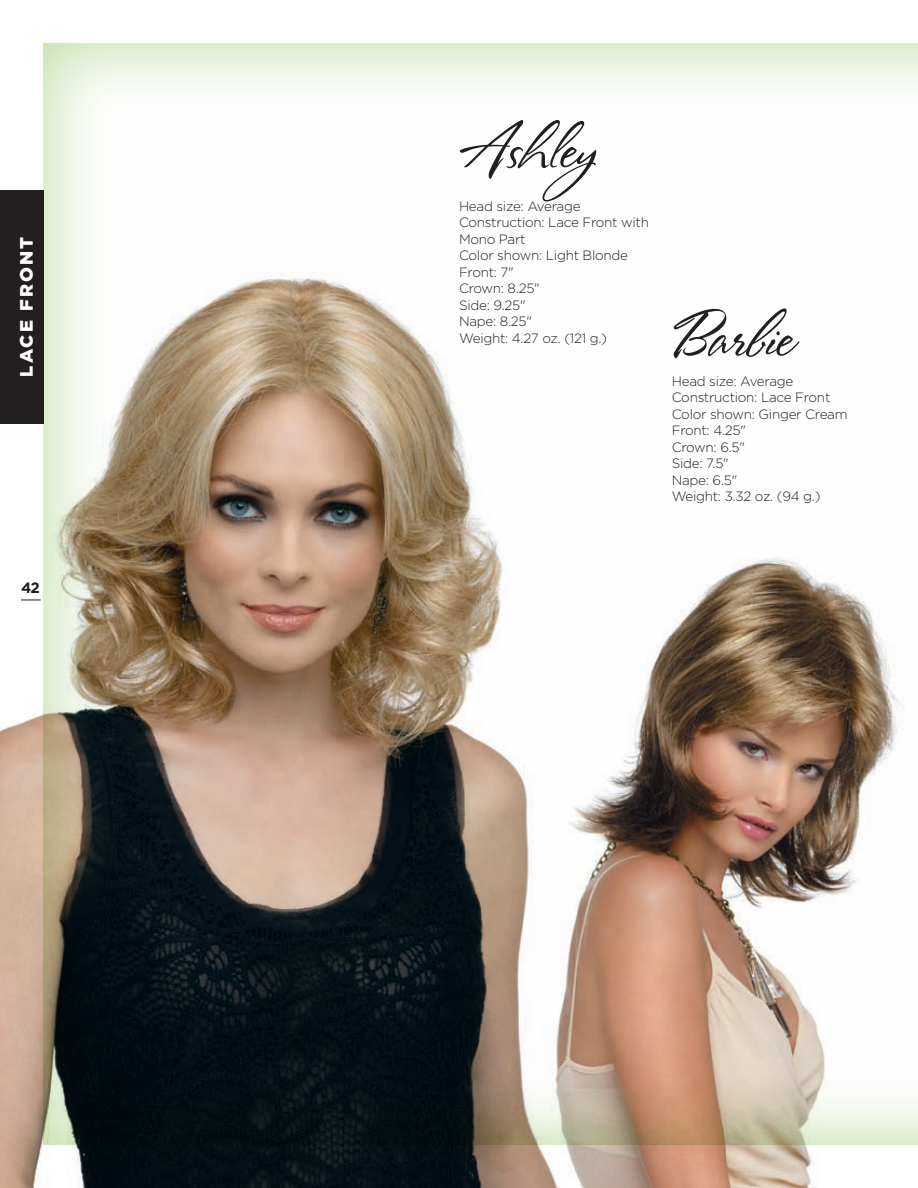
<style>
.page{position:relative;width:918px;height:1188px;background:#fff}
.page>*{position:absolute;margin:0;border:0;box-sizing:border-box;transform-origin:0 0}
.t1{font:60px "Stephanie Marie JF";color:#231f20}
.t2{font:900 18px "Gotham";letter-spacing:.12em;color:#fff}
.t3{font:700 15px "Gotham";color:#231f20}
.t4{font:300 13.5px/16.5px "Gotham";letter-spacing:-.02em;color:#231f20}
</style>
<div class="page">
<svg style="left:43px;top:43px;width:875px;height:195px"></svg>
<img style="left:0;top:238px;width:510px;height:950px">
<img style="left:510px;top:557px;width:383px;height:631px">
<img style="left:893px;top:191px;width:25px;height:954px">
<div style="left:0;top:190px;width:43px;height:233px;background:#231f20"></div>
<h2 class="t2" style="left:16px;top:377px;width:141px;rotate:-90deg">LACE FRONT</h2>
<p class="t3" style="left:21px;top:578px;width:20px">42</p>
<h1 class="t1" style="left:459px;top:111px;width:172px">Ashley</h1>
<p class="t4" style="left:459px;top:198px;width:192px">Head size: Average<br>Construction: Lace Front with<br>Mono Part<br>Color shown: Light Blonde<br>Front: 7"<br>Crown: 8.25"<br>Side: 9.25"<br>Nape: 8.25"<br>Weight: 4.27 oz. (121 g.)</p>
<h1 class="t1" style="left:672px;top:300px;width:122px">Barbie</h1>
<p class="t4" style="left:672px;top:373px;width:177px">Head size: Average<br>Construction: Lace Front<br>Color shown: Ginger Cream<br>Front: 4.25"<br>Crown: 6.5"<br>Side: 7.5"<br>Nape: 6.5"<br>Weight: 3.32 oz. (94 g.)</p>
</div>
